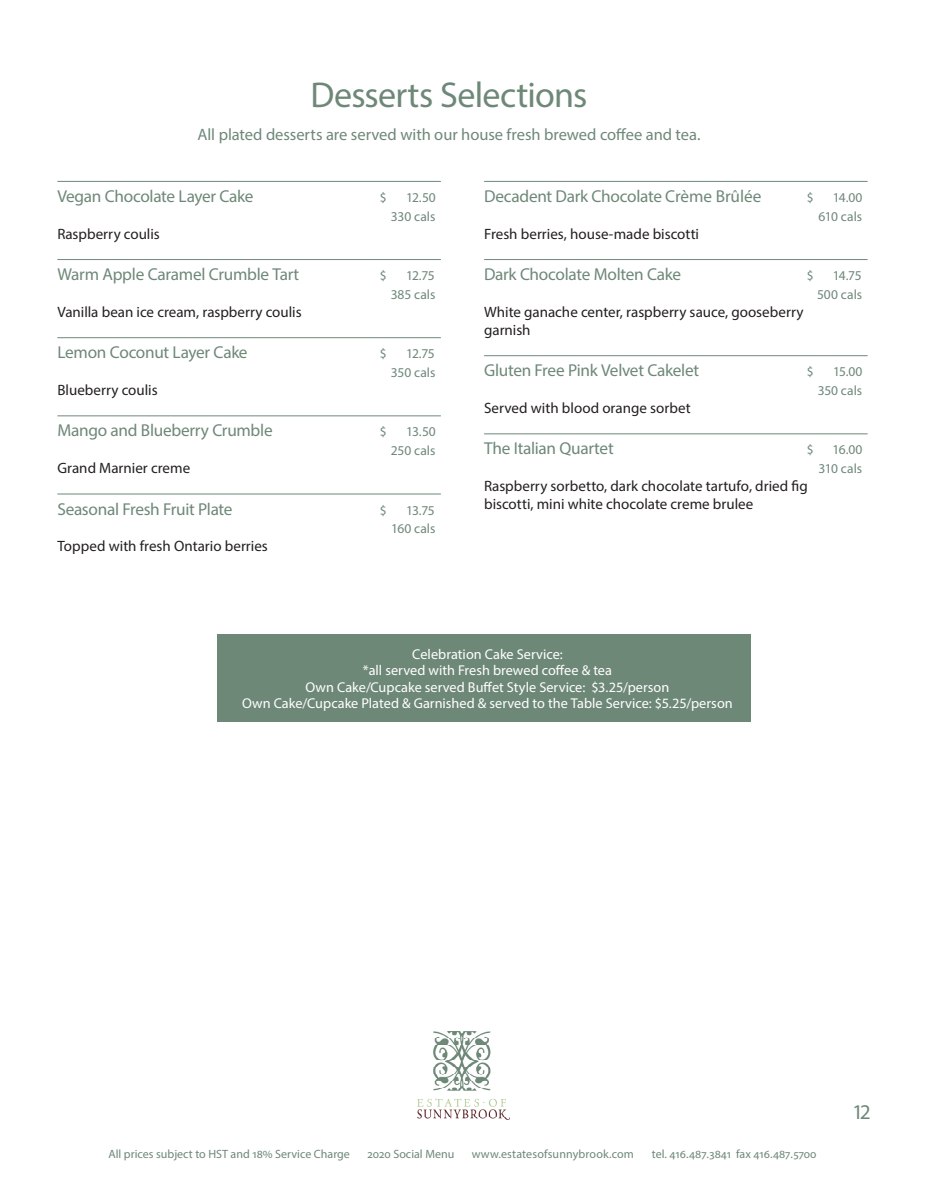
<style>
.page{position:relative;width:925px;height:1188px;background:#fff}
.page>*{position:absolute;margin:0;border:0;box-sizing:border-box;transform-origin:0 0}
.Header_1{font:36px "Myriad Pro";letter-spacing:-.02em;color:#6e8878}
.t1{font:21px "Myriad Pro";color:#6e8878}
.Menu_Subhead_-_Pric{font:17.25px "Myriad Pro";letter-spacing:-.015em;color:#6e8878}
.Header_2_Italic{font:16.5px "Myriad Pro";letter-spacing:-.005em;color:#6e8878}
.Menu_Body___Cals{font:15px/18px "Myriad Pro";color:#231f20}
.Menu_Body{font:14.25px/16.5px "Myriad Pro";letter-spacing:.005em;color:#fff;text-align:center}
.Menu_Subhead_Calori{font:13.5px "Myriad Pro";color:#6e8878}
.Menu_Subhead_-_Pric-2{font:13.5px "Myriad Pro";letter-spacing:-.04em;color:#6e8878}
.t2{font:12px "Myriad Pro";color:#6e8878}
</style>
<div class="page">
<img style="left:418px;top:1032px;width:92px;height:88px">
<hr style="left:57px;top:181px;width:384px;height:1px;background:#6e8878">
<hr style="left:57px;top:259px;width:384px;height:1px;background:#6e8878">
<hr style="left:57px;top:337px;width:384px;height:1px;background:#6e8878">
<hr style="left:57px;top:416px;width:384px;height:1px;background:#6e8878">
<hr style="left:57px;top:494px;width:384px;height:1px;background:#6e8878">
<hr style="left:484px;top:181px;width:383px;height:1px;background:#6e8878">
<hr style="left:484px;top:259px;width:383px;height:1px;background:#6e8878">
<hr style="left:484px;top:355px;width:383px;height:1px;background:#6e8878">
<hr style="left:484px;top:434px;width:383px;height:1px;background:#6e8878">
<div style="left:217px;top:634px;width:534px;height:88px;background:#6e8878"></div>
<p class="Header_1" style="left:311px;top:73px;width:278px">Desserts Selections</p>
<p class="Header_2_Italic" style="left:197px;top:125px;width:504px">All plated desserts are served with our house fresh brewed coffee and tea.</p>
<p class="Menu_Subhead_-_Pric" style="left:57px;top:186px;width:198px">Vegan Chocolate Layer Cake</p>
<p class="Menu_Subhead_-_Pric-2" style="left:380px;top:189px;width:8px">$</p>
<p class="Menu_Subhead_-_Pric-2" style="left:406px;top:189px;width:31px">12.50</p>
<p class="Menu_Subhead_Calori" style="left:391px;top:208px;width:46px">330 cals</p>
<p class="Menu_Body___Cals" style="left:57px;top:224px;width:104px">Raspberry coulis</p>
<p class="Menu_Subhead_-_Pric" style="left:57px;top:264px;width:243px">Warm Apple Caramel Crumble Tart</p>
<p class="Menu_Subhead_-_Pric-2" style="left:380px;top:267px;width:8px">$</p>
<p class="Menu_Subhead_-_Pric-2" style="left:406px;top:267px;width:30px">12.75</p>
<p class="Menu_Subhead_Calori" style="left:391px;top:286px;width:46px">385 cals</p>
<p class="Menu_Body___Cals" style="left:57px;top:302px;width:246px">Vanilla bean ice cream, raspberry coulis</p>
<p class="Menu_Subhead_-_Pric" style="left:57px;top:342px;width:192px">Lemon Coconut Layer Cake</p>
<p class="Menu_Subhead_-_Pric-2" style="left:380px;top:345px;width:8px">$</p>
<p class="Menu_Subhead_-_Pric-2" style="left:406px;top:345px;width:30px">12.75</p>
<p class="Menu_Subhead_Calori" style="left:391px;top:364px;width:46px">350 cals</p>
<p class="Menu_Body___Cals" style="left:57px;top:381px;width:102px">Blueberry coulis</p>
<p class="Menu_Subhead_-_Pric" style="left:57px;top:420px;width:217px">Mango and Blueberry Crumble</p>
<p class="Menu_Subhead_-_Pric-2" style="left:380px;top:424px;width:8px">$</p>
<p class="Menu_Subhead_-_Pric-2" style="left:406px;top:424px;width:31px">13.50</p>
<p class="Menu_Subhead_Calori" style="left:391px;top:442px;width:46px">250 cals</p>
<p class="Menu_Body___Cals" style="left:57px;top:459px;width:134px">Grand Marnier creme</p>
<p class="Menu_Subhead_-_Pric" style="left:57px;top:498px;width:177px">Seasonal Fresh Fruit Plate</p>
<p class="Menu_Subhead_-_Pric-2" style="left:380px;top:502px;width:8px">$</p>
<p class="Menu_Subhead_-_Pric-2" style="left:406px;top:502px;width:30px">13.75</p>
<p class="Menu_Subhead_Calori" style="left:391px;top:520px;width:46px">160 cals</p>
<p class="Menu_Body___Cals" style="left:57px;top:537px;width:212px">Topped with fresh Ontario berries</p>
<p class="Menu_Subhead_-_Pric" style="left:484px;top:186px;width:279px">Decadent Dark Chocolate Crème Brûlée</p>
<p class="Menu_Subhead_-_Pric-2" style="left:806px;top:189px;width:8px">$</p>
<p class="Menu_Subhead_-_Pric-2" style="left:833px;top:189px;width:31px">14.00</p>
<p class="Menu_Subhead_Calori" style="left:818px;top:208px;width:45px">610 cals</p>
<p class="Menu_Body___Cals" style="left:484px;top:224px;width:217px">Fresh berries, house-made biscotti</p>
<p class="Menu_Subhead_-_Pric" style="left:484px;top:264px;width:198px">Dark Chocolate Molten Cake</p>
<p class="Menu_Subhead_-_Pric-2" style="left:806px;top:267px;width:8px">$</p>
<p class="Menu_Subhead_-_Pric-2" style="left:833px;top:267px;width:30px">14.75</p>
<p class="Menu_Subhead_Calori" style="left:817px;top:286px;width:47px">500 cals</p>
<p class="Menu_Body___Cals" style="left:484px;top:302px;width:321px">White ganache center, raspberry sauce, gooseberry garnish</p>
<p class="Menu_Subhead_-_Pric" style="left:484px;top:360px;width:217px">Gluten Free Pink Velvet Cakelet</p>
<p class="Menu_Subhead_-_Pric-2" style="left:806px;top:363px;width:8px">$</p>
<p class="Menu_Subhead_-_Pric-2" style="left:833px;top:363px;width:31px">15.00</p>
<p class="Menu_Subhead_Calori" style="left:817px;top:382px;width:46px">350 cals</p>
<p class="Menu_Body___Cals" style="left:484px;top:399px;width:208px">Served with blood orange sorbet</p>
<p class="Menu_Subhead_-_Pric" style="left:484px;top:438px;width:131px">The Italian Quartet</p>
<p class="Menu_Subhead_-_Pric-2" style="left:806px;top:442px;width:8px">$</p>
<p class="Menu_Subhead_-_Pric-2" style="left:832px;top:442px;width:31px">16.00</p>
<p class="Menu_Subhead_Calori" style="left:818px;top:460px;width:45px">310 cals</p>
<p class="Menu_Body___Cals" style="left:484px;top:477px;width:325px">Raspberry sorbetto, dark chocolate tartufo, dried fig biscotti, mini white chocolate creme brulee</p>
<p class="Menu_Body" style="left:242px;top:646px;width:492px">Celebration Cake Service:<br>*all served with Fresh brewed coffee &amp; tea<br>Own Cake/Cupcake served Buffet Style Service: $3.25/person<br>Own Cake/Cupcake Plated &amp; Garnished &amp; served to the Table Service: $5.25/person</p>
<p class="t2" style="left:108px;top:1146px;width:243px">All prices subject to HST and 18% Service Charge</p>
<p class="t2" style="left:367px;top:1146px;width:88px">2020 Social Menu</p>
<p class="t2" style="left:472px;top:1146px;width:163px">www.estatesofsunnybrook.com</p>
<p class="t2" style="left:652px;top:1146px;width:166px">tel. 416.487.3841 fax 416.487.5700</p>
<h2 class="t1" style="left:854px;top:1099px;width:18px">12</h2>
</div>
